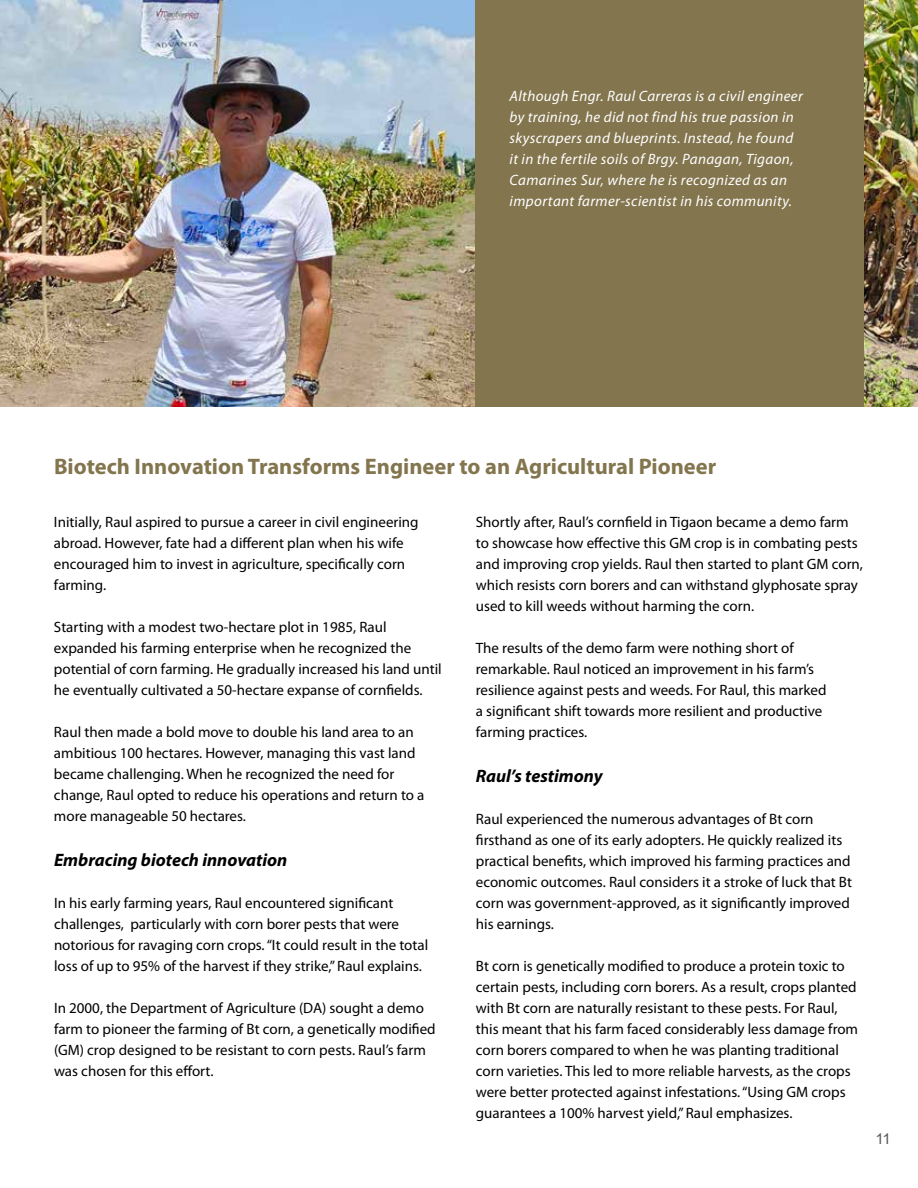
<style>
.page{position:relative;width:918px;height:1188px;background:#fff}
.page>*{position:absolute;margin:0;border:0;box-sizing:border-box;transform-origin:0 0}
.t1{font:700 22.5px "Myriad Pro";color:#83754e}
.t2{font:italic 700 18px "Myriad Pro";color:#000}
.t3{font:15px/21px "Myriad Pro";color:#000}
.t4{font:italic 15px/21px "Myriad Pro";letter-spacing:.025em;color:#fff}
.t5{font:15px "Arial";color:#58595b}
</style>
<div class="page">
<img style="left:0;top:0;width:918px;height:407px">
<div style="left:476px;top:0;width:388px;height:407px;background:#83754e"></div>
<p class="t4" style="left:510px;top:85px;width:295px">Although Engr. Raul Carreras is a civil engineer by training, he did not find his true passion in skyscrapers and blueprints. Instead, he found it in the fertile soils of Brgy. Panagan, Tigaon, Camarines Sur, where he is recognized as an important farmer-scientist in his community.</p>
<h1 class="t1" style="left:54px;top:451px;width:664px">Biotech Innovation Transforms Engineer to an Agricultural Pioneer</h1>
<p class="t3" style="left:54px;top:512px;width:366px">Initially, Raul aspired to pursue a career in civil engineering abroad. However, fate had a different plan when his wife encouraged him to invest in agriculture, specifically corn farming.</p>
<p class="t3" style="left:54px;top:617px;width:389px">Starting with a modest two-hectare plot in 1985, Raul expanded his farming enterprise when he recognized the potential of corn farming. He gradually increased his land until he eventually cultivated a 50-hectare expanse of cornfields.</p>
<p class="t3" style="left:54px;top:722px;width:372px">Raul then made a bold move to double his land area to an ambitious 100 hectares. However, managing this vast land became challenging. When he recognized the need for change, Raul opted to reduce his operations and return to a more manageable 50 hectares.</p>
<p class="t2" style="left:54px;top:849px;width:235px">Embracing biotech innovation</p>
<p class="t3" style="left:54px;top:893px;width:376px">In his early farming years, Raul encountered significant challenges, particularly with corn borer pests that were notorious for ravaging corn crops. “It could result in the total loss of up to 95% of the harvest if they strike,” Raul explains.</p>
<p class="t3" style="left:54px;top:998px;width:383px">In 2000, the Department of Agriculture (DA) sought a demo farm to pioneer the farming of Bt corn, a genetically modified (GM) crop designed to be resistant to corn pests. Raul’s farm was chosen for this effort.</p>
<p class="t3" style="left:476px;top:512px;width:389px">Shortly after, Raul’s cornfield in Tigaon became a demo farm to showcase how effective this GM crop is in combating pests and improving crop yields. Raul then started to plant GM corn, which resists corn borers and can withstand glyphosate spray used to kill weeds without harming the corn.</p>
<p class="t3" style="left:476px;top:638px;width:352px">The results of the demo farm were nothing short of remarkable. Raul noticed an improvement in his farm’s resilience against pests and weeds. For Raul, this marked a significant shift towards more resilient and productive farming practices.</p>
<p class="t2" style="left:476px;top:765px;width:128px">Raul’s testimony</p>
<p class="t3" style="left:476px;top:809px;width:378px">Raul experienced the numerous advantages of Bt corn firsthand as one of its early adopters. He quickly realized its practical benefits, which improved his farming practices and economic outcomes. Raul considers it a stroke of luck that Bt corn was government-approved, as it significantly improved his earnings.</p>
<p class="t3" style="left:476px;top:956px;width:384px">Bt corn is genetically modified to produce a protein toxic to certain pests, including corn borers. As a result, crops planted with Bt corn are naturally resistant to these pests. For Raul, this meant that his farm faced considerably less damage from corn borers compared to when he was planting traditional corn varieties. This led to more reliable harvests, as the crops were better protected against infestations. “Using GM crops guarantees a 100% harvest yield,” Raul emphasizes.</p>
<p class="t5" style="left:875px;top:1128px;width:17px">11</p>
</div>
